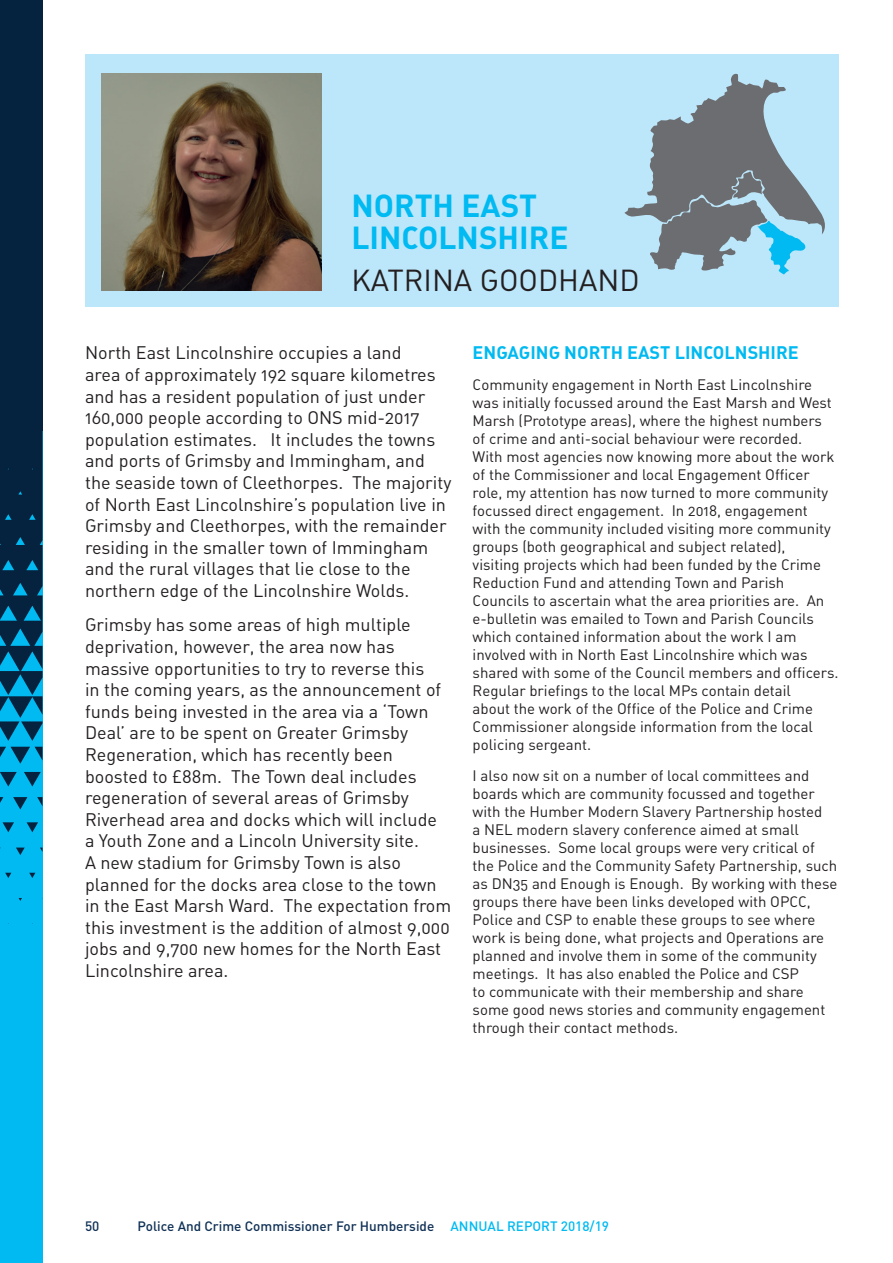
<style>
.page{position:relative;width:893px;height:1263px;background:#fff}
.page>*{position:absolute;margin:0;border:0;box-sizing:border-box;transform-origin:0 0}
.t1{font:31.5px/31.2px "DIN Bold Alternate";color:#00baf1}
.t2{font:30px "DIN Regular Alternate";color:#231f20}
.t3{font:18px/21.6px "DIN Regular Alternate";color:#231f20}
.t4{font:18px "DIN Bold Alternate";color:#00baf1}
.t5{font:15px/18px "DIN Regular Alternate";color:#231f20}
.t6{font:500 13.5px "DIN";color:#103156}
.s1{color:#00baf1}
</style>
<div class="page">
<div style="left:0;top:0;width:43px;height:1263px;background:#00baf1"></div>
<svg style="left:29px;top:873px;width:6px;height:5px"></svg>
<svg style="left:5px;top:873px;width:6px;height:5px"></svg>
<svg style="left:16px;top:847px;width:9px;height:8px"></svg>
<svg style="left:27px;top:822px;width:11px;height:10px"></svg>
<svg style="left:3px;top:822px;width:11px;height:10px"></svg>
<svg style="left:37px;top:797px;width:6px;height:9px"></svg>
<svg style="left:13px;top:797px;width:14px;height:12px"></svg>
<svg style="left:0;top:797px;width:3px;height:6px"></svg>
<svg style="left:24px;top:772px;width:17px;height:14px"></svg>
<svg style="left:0;top:772px;width:17px;height:14px"></svg>
<svg style="left:0;top:747px;width:43px;height:17px"></svg>
<svg style="left:0;top:430px;width:43px;height:311px"></svg>
<div style="left:0;top:0;width:43px;height:430px;background:#05223e"></div>
<div style="left:85px;top:54px;width:754px;height:252px;background:#bce6fa"></div>
<img style="left:102px;top:74px;width:220px;height:217px">
<svg style="left:624px;top:73px;width:206px;height:202px"></svg>
<h1 class="t1" style="left:351px;top:189px;width:219px">NORTH EAST<br>LINCOLNSHIRE</h1>
<h2 class="t2" style="left:351px;top:261px;width:290px">KATRINA GOODHAND</h2>
<p class="t3" style="left:85px;top:342px;width:368px">North East Lincolnshire occupies a land<br>area of approximately 192 square kilometres and has a resident population of just under 160,000 people according to ONS mid-2017 population estimates. It includes the towns and ports of Grimsby and Immingham, and the seaside town of Cleethorpes. The majority of North East Lincolnshire’s population live in Grimsby and Cleethorpes, with the remainder residing in the smaller town of Immingham and the rural villages that lie close to the northern edge of the Lincolnshire Wolds.</p>
<p class="t3" style="left:85px;top:614px;width:368px">Grimsby has some areas of high multiple deprivation, however, the area now has massive opportunities to try to reverse this<br>in the coming years, as the announcement of funds being invested in the area via a ‘Town Deal’ are to be spent on Greater Grimsby Regeneration, which has recently been boosted to £88m. The Town deal includes regeneration of several areas of Grimsby Riverhead area and docks which will include<br>a Youth Zone and a Lincoln University site.<br>A new stadium for Grimsby Town is also planned for the docks area close to the town in the East Marsh Ward. The expectation from this investment is the addition of almost 9,000 jobs and 9,700 new homes for the North East Lincolnshire area.</p>
<p class="t4" style="left:473px;top:341px;width:328px">ENGAGING NORTH EAST LINCOLNSHIRE</p>
<p class="t5" style="left:473px;top:375px;width:367px">Community engagement in North East Lincolnshire was initially focussed around the East Marsh and West Marsh (Prototype areas), where the highest numbers<br>of crime and anti-social behaviour were recorded.<br>With most agencies now knowing more about the work of the Commissioner and local Engagement Officer role, my attention has now turned to more community focussed direct engagement. In 2018, engagement with the community included visiting more community groups (both geographical and subject related),<br>visiting projects which had been funded by the Crime Reduction Fund and attending Town and Parish Councils to ascertain what the area priorities are. An e-bulletin was emailed to Town and Parish Councils which contained information about the work I am involved with in North East Lincolnshire which was shared with some of the Council members and officers.<br>Regular briefings to the local MPs contain detail<br>about the work of the Office of the Police and Crime Commissioner alongside information from the local policing sergeant.</p>
<p class="t5" style="left:473px;top:766px;width:366px">I also now sit on a number of local committees and boards which are community focussed and together with the Humber Modern Slavery Partnership hosted<br>a NEL modern slavery conference aimed at small businesses. Some local groups were very critical of the Police and the Community Safety Partnership, such as DN35 and Enough is Enough. By working with these groups there have been links developed with OPCC, Police and CSP to enable these groups to see where work is being done, what projects and Operations are planned and involve them in some of the community meetings. It has also enabled the Police and CSP<br>to communicate with their membership and share some good news stories and community engagement through their contact methods.</p>
<p class="t6" style="left:85px;top:1217px;width:16px">50</p>
<p class="t6" style="left:137px;top:1217px;width:473px">Police And Crime Commissioner For Humberside <span class="s1">ANNUAL REPORT 2018/19</span></p>
</div>
